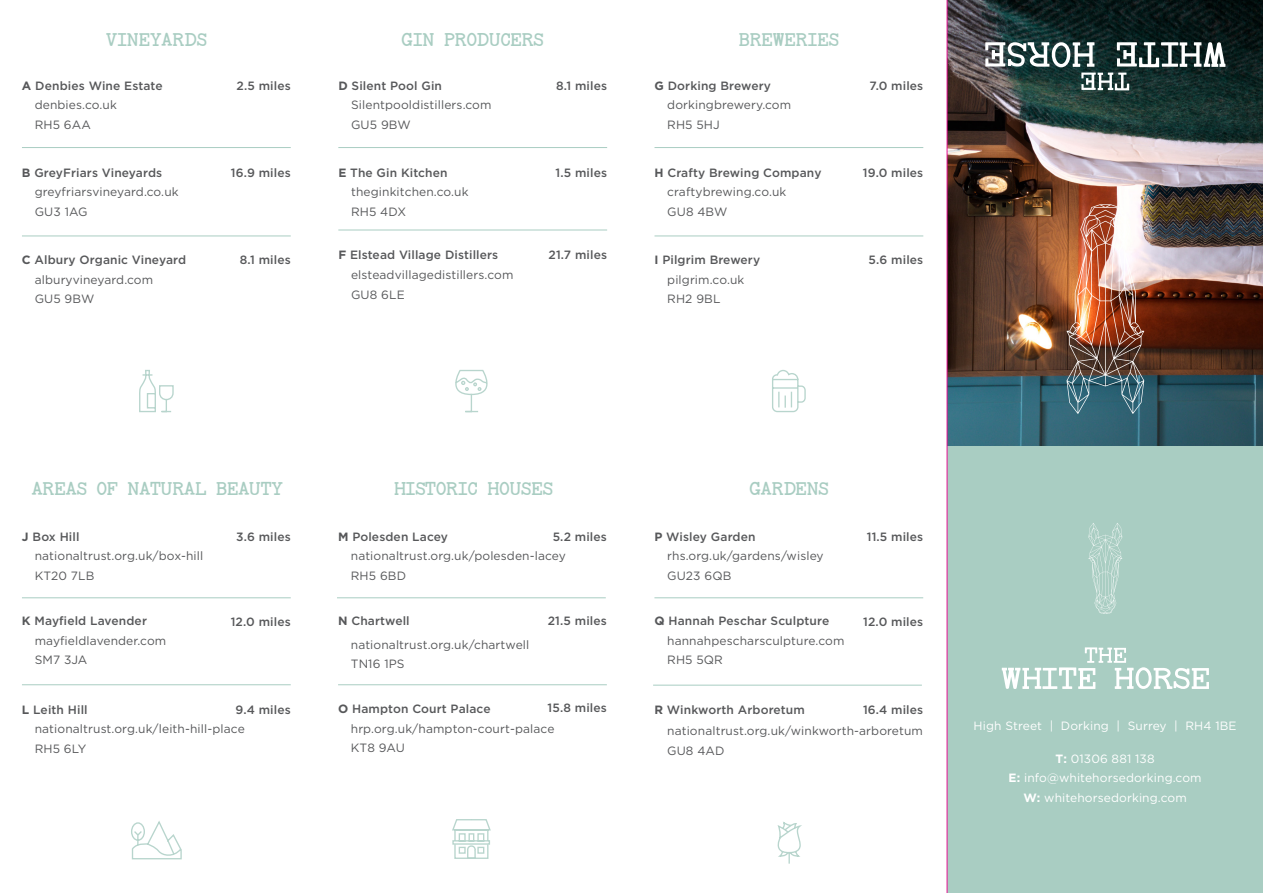
<style>
.page{position:relative;width:1263px;height:893px;background:#fff}
.page>*{position:absolute;margin:0;border:0;box-sizing:border-box;transform-origin:0 0}
.t1{font:19.5px "Baltimore Typewriter";color:#a9cdc2}
.t2{font:12px "Gotham";letter-spacing:.01em;color:#57585a}
.t3{font:500 12px "Gotham";letter-spacing:.01em;color:#57585a}
.t4{font:12px "Gotham";letter-spacing:.01em;color:#fff}
.s1{font-weight:700}
</style>
<div class="page">
<img style="left:948px;top:0;width:315px;height:446px">
<div style="left:947px;top:446px;width:316px;height:447px;background:#a9cdc2"></div>
<svg style="left:985px;top:42px;width:240px;height:25px"></svg>
<svg style="left:1081px;top:73px;width:48px;height:17px"></svg>
<svg style="left:1002px;top:647px;width:207px;height:42px"></svg>
<svg style="left:1088px;top:523px;width:34px;height:91px"></svg>
<img style="left:1066px;top:204px;width:78px;height:210px">
<hr style="left:947px;top:0;width:1px;height:893px;background:#e71294">
<hr style="left:22px;top:147px;width:269px;height:1px;background:#a9cdc2">
<hr style="left:22px;top:597px;width:269px;height:1px;background:#a9cdc2">
<hr style="left:337px;top:597px;width:269px;height:1px;background:#a9cdc2">
<hr style="left:654px;top:597px;width:269px;height:1px;background:#a9cdc2">
<hr style="left:653px;top:685px;width:269px;height:1px;background:#a9cdc2">
<hr style="left:654px;top:147px;width:269px;height:1px;background:#a9cdc2">
<hr style="left:338px;top:147px;width:269px;height:1px;background:#a9cdc2">
<hr style="left:338px;top:230px;width:269px;height:1px;background:#a9cdc2">
<hr style="left:22px;top:236px;width:269px;height:1px;background:#a9cdc2">
<hr style="left:22px;top:684px;width:269px;height:1px;background:#a9cdc2">
<hr style="left:338px;top:684px;width:269px;height:1px;background:#a9cdc2">
<hr style="left:654px;top:236px;width:269px;height:1px;background:#a9cdc2">
<svg style="left:452px;top:819px;width:39px;height:40px"></svg>
<svg style="left:777px;top:821px;width:25px;height:43px"></svg>
<svg style="left:139px;top:369px;width:35px;height:44px"></svg>
<svg style="left:455px;top:369px;width:33px;height:44px"></svg>
<svg style="left:772px;top:370px;width:34px;height:43px"></svg>
<svg style="left:131px;top:821px;width:51px;height:39px"></svg>
<p class="t1" style="left:106px;top:29px;width:102px">VINEYARDS</p>
<p class="t3" style="left:22px;top:78px;width:142px"><span class="s1">A</span> Denbies Wine Estate</p>
<p class="t2" style="left:35px;top:98px;width:84px">denbies.co.uk</p>
<p class="t2" style="left:35px;top:117px;width:58px">RH5 6AA</p>
<p class="t3" style="left:22px;top:165px;width:142px"><span class="s1">B</span> GreyFriars Vineyards</p>
<p class="t2" style="left:35px;top:185px;width:145px">greyfriarsvineyard.co.uk</p>
<p class="t2" style="left:35px;top:204px;width:54px">GU3 1AG</p>
<p class="t3" style="left:22px;top:252px;width:166px"><span class="s1">C</span> Albury Organic Vineyard</p>
<p class="t2" style="left:35px;top:272px;width:120px">alburyvineyard.com</p>
<p class="t2" style="left:35px;top:291px;width:61px">GU5 9BW</p>
<p class="t3" style="left:237px;top:78px;width:56px">2.5 miles</p>
<p class="t3" style="left:231px;top:165px;width:61px">16.9 miles</p>
<p class="t3" style="left:240px;top:252px;width:53px">8.1 miles</p>
<p class="t1" style="left:402px;top:29px;width:144px">GIN PRODUCERS</p>
<p class="t1" style="left:739px;top:29px;width:102px">BREWERIES</p>
<p class="t3" style="left:338px;top:78px;width:105px"><span class="s1">D</span> Silent Pool Gin</p>
<p class="t2" style="left:351px;top:98px;width:142px">Silentpooldistillers.com</p>
<p class="t2" style="left:351px;top:117px;width:61px">GU5 9BW</p>
<p class="t3" style="left:338px;top:165px;width:111px"><span class="s1">E</span> The Gin Kitchen</p>
<p class="t2" style="left:351px;top:185px;width:119px">theginkitchen.co.uk</p>
<p class="t2" style="left:351px;top:204px;width:56px">RH5 4DX</p>
<p class="t3" style="left:338px;top:247px;width:161px"><span class="s1">F</span> Elstead Village Distillers</p>
<p class="t2" style="left:351px;top:267px;width:164px">elsteadvillagedistillers.com</p>
<p class="t2" style="left:351px;top:287px;width:55px">GU8 6LE</p>
<p class="t3" style="left:556px;top:78px;width:53px">8.1 miles</p>
<p class="t3" style="left:556px;top:165px;width:53px">1.5 miles</p>
<p class="t3" style="left:548px;top:247px;width:60px">21.7 miles</p>
<p class="t3" style="left:654px;top:78px;width:118px"><span class="s1">G</span> Dorking Brewery</p>
<p class="t2" style="left:667px;top:98px;width:125px">dorkingbrewery.com</p>
<p class="t2" style="left:667px;top:117px;width:54px">RH5 5HJ</p>
<p class="t3" style="left:654px;top:165px;width:168px"><span class="s1">H</span> Crafty Brewing Company</p>
<p class="t2" style="left:667px;top:185px;width:121px">craftybrewing.co.uk</p>
<p class="t2" style="left:667px;top:204px;width:62px">GU8 4BW</p>
<p class="t3" style="left:654px;top:252px;width:107px"><span class="s1">I</span> Pilgrim Brewery</p>
<p class="t2" style="left:667px;top:272px;width:79px">pilgrim.co.uk</p>
<p class="t2" style="left:667px;top:291px;width:55px">RH2 9BL</p>
<p class="t3" style="left:869px;top:78px;width:55px">7.0 miles</p>
<p class="t3" style="left:863px;top:165px;width:62px">19.0 miles</p>
<p class="t3" style="left:869px;top:252px;width:56px">5.6 miles</p>
<p class="t1" style="left:32px;top:478px;width:253px">AREAS OF NATURAL BEAUTY</p>
<p class="t1" style="left:394px;top:478px;width:160px">HISTORIC HOUSES</p>
<p class="t1" style="left:749px;top:478px;width:81px">GARDENS</p>
<p class="t3" style="left:22px;top:529px;width:59px"><span class="s1">J</span> Box Hill</p>
<p class="t2" style="left:35px;top:548px;width:170px">nationaltrust.org.uk/box-hill</p>
<p class="t2" style="left:35px;top:568px;width:61px">KT20 7LB</p>
<p class="t3" style="left:22px;top:613px;width:127px"><span class="s1">K</span> Mayfield Lavender</p>
<p class="t2" style="left:35px;top:633px;width:133px">mayfieldlavender.com</p>
<p class="t2" style="left:35px;top:652px;width:54px">SM7 3JA</p>
<p class="t3" style="left:236px;top:529px;width:56px">3.6 miles</p>
<p class="t3" style="left:231px;top:614px;width:61px">12.0 miles</p>
<p class="t3" style="left:22px;top:702px;width:67px"><span class="s1">L</span> Leith Hill</p>
<p class="t2" style="left:35px;top:721px;width:212px">nationaltrust.org.uk/leith-hill-place</p>
<p class="t2" style="left:35px;top:741px;width:53px">RH5 6LY</p>
<p class="t3" style="left:235px;top:702px;width:57px">9.4 miles</p>
<p class="t3" style="left:338px;top:529px;width:111px"><span class="s1">M</span> Polesden Lacey</p>
<p class="t2" style="left:351px;top:548px;width:217px">nationaltrust.org.uk/polesden-lacey</p>
<p class="t2" style="left:351px;top:568px;width:57px">RH5 6BD</p>
<p class="t3" style="left:338px;top:613px;width:73px"><span class="s1">N</span> Chartwell</p>
<p class="t2" style="left:351px;top:637px;width:180px">nationaltrust.org.uk/chartwell</p>
<p class="t2" style="left:351px;top:656px;width:55px">TN16 1PS</p>
<p class="t3" style="left:338px;top:701px;width:154px"><span class="s1">O</span> Hampton Court Palace</p>
<p class="t2" style="left:351px;top:721px;width:205px">hrp.org.uk/hampton-court-palace</p>
<p class="t2" style="left:351px;top:740px;width:56px">KT8 9AU</p>
<p class="t3" style="left:553px;top:529px;width:56px">5.2 miles</p>
<p class="t3" style="left:548px;top:613px;width:61px">21.5 miles</p>
<p class="t3" style="left:548px;top:700px;width:61px">15.8 miles</p>
<p class="t3" style="left:654px;top:529px;width:103px"><span class="s1">P</span> Wisley Garden</p>
<p class="t2" style="left:667px;top:548px;width:158px">rhs.org.uk/gardens/wisley</p>
<p class="t2" style="left:667px;top:568px;width:66px">GU23 6QB</p>
<p class="t3" style="left:654px;top:613px;width:176px"><span class="s1">Q</span> Hannah Peschar Sculpture</p>
<p class="t2" style="left:667px;top:633px;width:179px">hannahpescharsculpture.com</p>
<p class="t2" style="left:667px;top:652px;width:57px">RH5 5QR</p>
<p class="t3" style="left:867px;top:529px;width:58px">11.5 miles</p>
<p class="t3" style="left:863px;top:614px;width:61px">12.0 miles</p>
<p class="t3" style="left:654px;top:702px;width:152px"><span class="s1">R</span> Winkworth Arboretum</p>
<p class="t2" style="left:667px;top:723px;width:257px">nationaltrust.org.uk/winkworth-arboretum</p>
<p class="t2" style="left:667px;top:743px;width:59px">GU8 4AD</p>
<p class="t3" style="left:863px;top:702px;width:62px">16.4 miles</p>
<p class="t4" style="left:973px;top:718px;width:265px">High Street | Dorking | Surrey | RH4 1BE</p>
<p class="t4" style="left:1056px;top:751px;width:100px"><span class="s1">T:</span> 01306 881 138</p>
<p class="t4" style="left:1008px;top:770px;width:195px"><span class="s1">E:</span> info@whitehorsedorking.com</p>
<p class="t4" style="left:1023px;top:790px;width:165px"><span class="s1">W:</span> whitehorsedorking.com</p>
</div>
